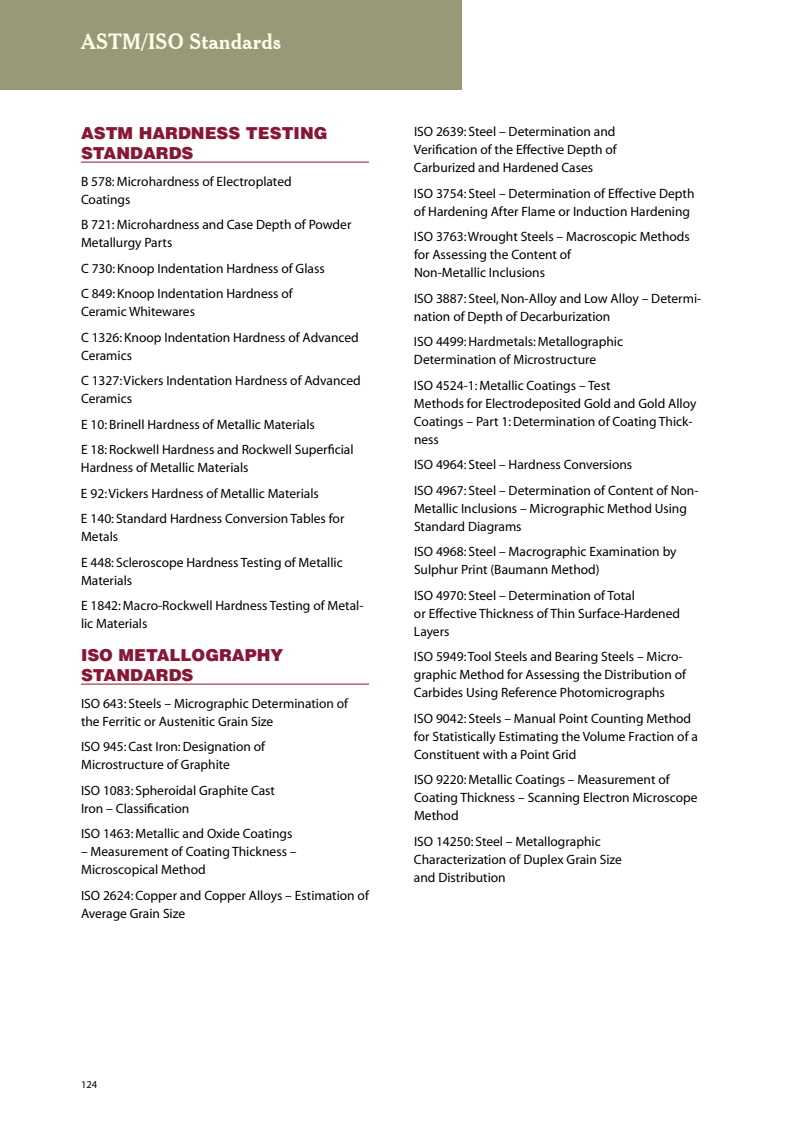
<style>
.page{position:relative;width:810px;height:1134px;background:#fff}
.page>*{position:absolute;margin:0;border:0;box-sizing:border-box;transform-origin:0 0}
.t1{font:21px "Cheltenham BT Bold Headline";color:#fffded}
.t2{font:900 16.5px/19.5px "Helvetica";color:#881635}
.t3{font:13.5px/18px "Myriad";color:#000}
.t4{font:10.5px "Myriad";color:#000}
</style>
<div class="page">
<div style="left:0;top:0;width:462px;height:90px;background:#989a77"></div>
<hr style="left:81px;top:162px;width:288px;height:1px;background:#881635">
<hr style="left:81px;top:684px;width:288px;height:1px;background:#881635">
<p class="t1" style="left:81px;top:29px;width:202px">ASTM/ISO Standards</p>
<p class="t2" style="left:81px;top:123px;width:246px">ASTM HARDNESS TESTING<br>STANDARDS</p>
<p class="t3" style="left:81px;top:173px;width:212px">B 578: Microhardness of Electroplated<br>Coatings</p>
<p class="t3" style="left:81px;top:216px;width:272px">B 721 : Microhardness and Case Depth of Powder<br>Metallurgy Parts</p>
<p class="t3" style="left:81px;top:256px;width:245px;line-height:25.5px">C 730: Knoop Indentation Hardness of Glass<br>C 849: Knoop Indentation Hardness of</p>
<p class="t3" style="left:81px;top:300px;width:279px;line-height:25.5px">Ceramic Whitewares<br>C 1326: Knoop Indentation Hardness of Advanced</p>
<p class="t3" style="left:81px;top:343px;width:281px;line-height:25.5px">Ceramics<br>C 1327: Vickers Indentation Hardness of Advanced</p>
<p class="t3" style="left:81px;top:387px;width:274px;line-height:25.5px">Ceramics<br>E 1 0: Brinell Hardness of Metallic Materials<br>E 1 8: Rockwell Hardness and Rockwell Superficial</p>
<p class="t3" style="left:81px;top:456px;width:265px;line-height:25.5px">Hardness of Metallic Materials<br>E 92: Vickers Hardness of Metallic Materials<br>E 140: Standard Hardness Conversion Tables for</p>
<p class="t3" style="left:81px;top:525px;width:263px;line-height:25.5px">Metals<br>E 448: Scleroscope Hardness Testing of Metallic</p>
<p class="t3" style="left:81px;top:568px;width:284px;line-height:25.5px">Materials<br>E 1 842: Macro-Rockwell Hardness Testing of Metal-</p>
<p class="t3" style="left:81px;top:615px;width:68px">lic Materials</p>
<p class="t2" style="left:81px;top:645px;width:89px">ISO METALL</p>
<p class="t2" style="left:81px;top:645px;width:204px;text-indent:111px">OGRAPHY<br>STANDARDS</p>
<p class="t3" style="left:81px;top:695px;width:269px">ISO 643: Steels – Micrographic Determination of the Ferritic or Austenitic Grain Size</p>
<p class="t3" style="left:81px;top:738px;width:186px">ISO 945: Cast Iron: Designation of<br>Microstructure of Graphite</p>
<p class="t3" style="left:81px;top:782px;width:196px">ISO 1 083: Spheroidal Graphite Cast<br>Iron – Classification</p>
<p class="t3" style="left:81px;top:825px;width:213px">ISO 1463: Metallic and Oxide Coatings</p>
<p class="t3" style="left:81px;top:843px;width:217px">– Measurement of Coating Thickness –<br>Microscopical Method</p>
<p class="t3" style="left:81px;top:887px;width:289px">ISO 2624: Copper and Copper Alloys – Estimation of<br>Average Grain Size</p>
<p class="t3" style="left:414px;top:123px;width:204px;text-align:justify">ISO 2639: Steel – Determination and Verification of the Effective Depth of Carburized and Hardened Cases</p>
<p class="t3" style="left:414px;top:185px;width:282px">ISO 3754: Steel – Determination of Effective Depth of Hardening After Flame or Induction Hardening</p>
<p class="t3" style="left:414px;top:228px;width:277px">ISO 3763: Wrought Steels – Macroscopic Methods for Assessing the Content of<br>Non-Metallic Inclusions</p>
<p class="t3" style="left:414px;top:290px;width:289px">ISO 3887: Steel, Non-Alloy and Low Alloy – Determi&shy;nation of Depth of Decarburization</p>
<p class="t3" style="left:414px;top:333px;width:211px">ISO 4499: Hardmetals: Metallographic<br>Determination of Microstructure</p>
<p class="t3" style="left:414px;top:377px;width:284px">ISO 4524-1 : Metallic Coatings – Test<br>Methods for Electrodeposited Gold and Gold Alloy Coatings – Part 1 : Determination of Coating Thick&shy;ness</p>
<p class="t3" style="left:414px;top:452px;width:286px;line-height:25.5px">ISO 4964: Steel – Hardness Conversions<br>ISO 4967: Steel – Determination of Content of Non-</p>
<p class="t3" style="left:414px;top:500px;width:275px">Metallic Inclusions – Micrographic Method Using<br>Standard Diagrams</p>
<p class="t3" style="left:414px;top:543px;width:264px">ISO 4968: Steel – Macrographic Examination by<br>Sulphur Print (Baumann Method)</p>
<p class="t3" style="left:414px;top:587px;width:268px">ISO 4970: Steel – Determination of Total<br>or Effective Thickness of Thin Surface-Hardened<br>Layers</p>
<p class="t3" style="left:414px;top:648px;width:274px">ISO 5949: Tool Steels and Bearing Steels – Micro&shy;graphic Method for Assessing the Distribution of<br>Carbides Using Reference Photomicrographs</p>
<p class="t3" style="left:414px;top:710px;width:285px">ISO 9042: Steels – Manual Point Counting Method for Statistically Estimating the Volume Fraction of a<br>Constituent with a Point Grid</p>
<p class="t3" style="left:414px;top:771px;width:285px">ISO 9220: Metallic Coatings – Measurement of<br>Coating Thickness – Scanning Electron Microscope<br>Method</p>
<p class="t3" style="left:414px;top:833px;width:209px">ISO 14250: Steel – Metallographic<br>Characterization of Duplex Grain Size and Distribution</p>
<p class="t4" style="left:81px;top:1079px;width:6px">124</p>
</div>
